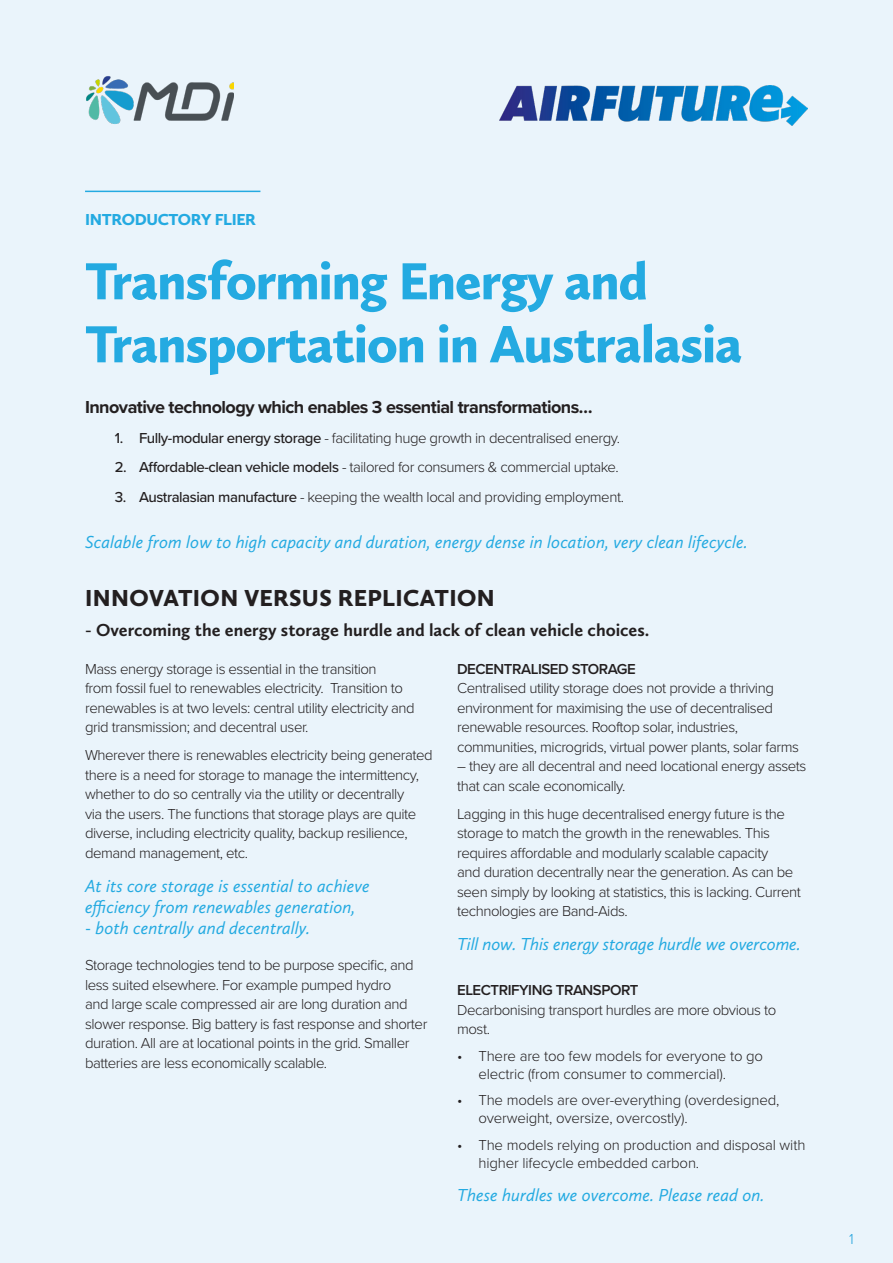
<style>
.page{position:relative;width:893px;height:1263px;background:#eaf4fb}
.page>*{position:absolute;margin:0;border:0;box-sizing:border-box;transform-origin:0 0}
.t1{font:900 54px/63px "Calluna Sans";letter-spacing:-.02em;color:#24aae1}
.Subheader{font:900 24px "Calluna Sans";letter-spacing:.015em;color:#231f20}
.Body{font:italic 18px/21px "Calluna Sans";color:#24aae1}
.t2{font:700 18px "Calluna Sans";color:#231f20}
.Body-2{font:700 18px "Proxima Nova";letter-spacing:-.03em;color:#231f20}
.t3{font:900 16.5px "Calluna Sans";letter-spacing:-.02em;color:#24aae1}
.Body-3{font:300 15px/19.5px "Proxima Nova";letter-spacing:-.03em;color:#231f20}
.Body-4{font:300 15px/18px "Proxima Nova";letter-spacing:-.01em;color:#231f20}
.t4{font:300 15px "Proxima Nova";color:#24aae1}
.s1{font-weight:500}
.s2{font-weight:600}
</style>
<div class="page">
<img style="left:499px;top:85px;width:309px;height:40px">
<img style="left:86px;top:76px;width:148px;height:48px">
<hr style="left:85px;top:191px;width:175px;height:1px;background:#24aae1">
<p class="t3" style="left:85px;top:209px;width:172px">INTRODUCTORY FLIER</p>
<p class="t1" style="left:85px;top:249px;width:659px">Transforming Energy and<br>Transportation in Australasia</p>
<p class="Body-2" style="left:85px;top:394px;width:509px">Innovative technology which enables 3 essential transformations…</p>
<p class="Body-3" style="left:115px;top:427px;width:507px"><span class="s1">1. Fully-modular energy storage</span> - facilitating huge growth in decentralised energy.</p>
<p class="Body-3" style="left:115px;top:456px;width:505px"><span class="s1">2. Affordable-clean vehicle models</span> - tailored for consumers &amp; commercial uptake.</p>
<p class="Body-3" style="left:115px;top:486px;width:511px"><span class="s1">3. Australasian manufacture</span> - keeping the wealth local and providing employment.</p>
<p class="Body" style="left:85px;top:531px;width:664px">Scalable from low to high capacity and duration, energy dense in location, very clean lifecycle.</p>
<p class="Subheader" style="left:85px;top:583px;width:411px">INNOVATION VERSUS REPLICATION</p>
<p class="t2" style="left:85px;top:619px;width:566px">- Overcoming the energy storage hurdle and lack of clean vehicle choices.</p>
<p class="Body-3" style="left:85px;top:658px;width:331px">Mass energy storage is essential in the transition<br>from fossil fuel to renewables electricity. Transition to renewables is at two levels: central utility electricity and grid transmission; and decentral user.</p>
<p class="Body-3" style="left:85px;top:745px;width:349px">Wherever there is renewables electricity being generated there is a need for storage to manage the intermittency, whether to do so centrally via the utility or decentrally<br>via the users. The functions that storage plays are quite diverse, including electricity quality, backup resilience, demand management, etc.</p>
<p class="Body" style="left:85px;top:875px;width:286px">At its core storage is essential to achieve efficiency from renewables generation,</p>
<p class="Body" style="left:85px;top:917px;width:227px">- both centrally and decentrally.</p>
<p class="Body-3" style="left:85px;top:954px;width:344px">Storage technologies tend to be purpose specific, and less suited elsewhere. For example pumped hydro<br>and large scale compressed air are long duration and slower response. Big battery is fast response and shorter duration. All are at locational points in the grid. Smaller batteries are less economically scalable.</p>
<p class="Body-3" style="left:457px;top:658px;width:343px"><span class="s2">DECENTRALISED STORAGE<br></span>Centralised utility storage does not provide a thriving environment for maximising the use of decentralised renewable resources. Rooftop solar, industries, communities, microgrids, virtual power plants, solar farms</p>
<p class="Body-3" style="left:457px;top:756px;width:351px">– they are all decentral and need locational energy assets that can scale economically.</p>
<p class="Body-3" style="left:457px;top:803px;width:345px">Lagging in this huge decentralised energy future is the storage to match the growth in the renewables. This requires affordable and modularly scalable capacity<br>and duration decentrally near the generation. As can be seen simply by looking at statistics, this is lacking. Current technologies are Band-Aids.</p>
<p class="Body" style="left:457px;top:933px;width:345px">Till now. This energy storage hurdle we overcome.</p>
<p class="Body-3" style="left:457px;top:979px;width:321px"><span class="s2">ELECTRIFYING TRANSPORT<br></span>Decarbonising transport hurdles are more obvious to most.</p>
<p class="Body-4" style="left:478px;top:1046px;width:286px;text-indent:-21px">• There are too few models for everyone to go electric (from consumer to commercial).</p>
<p class="Body-4" style="left:478px;top:1090px;width:303px;text-indent:-21px">• The models are over-everything (overdesigned, overweight, oversize, overcostly).</p>
<p class="Body-4" style="left:478px;top:1135px;width:329px;text-indent:-21px">• The models relying on production and disposal with higher lifecycle embedded carbon.</p>
<p class="Body" style="left:457px;top:1184px;width:309px">These hurdles we overcome. Please read on.</p>
<p class="t4" style="left:849px;top:1228px;width:6px">1</p>
</div>
